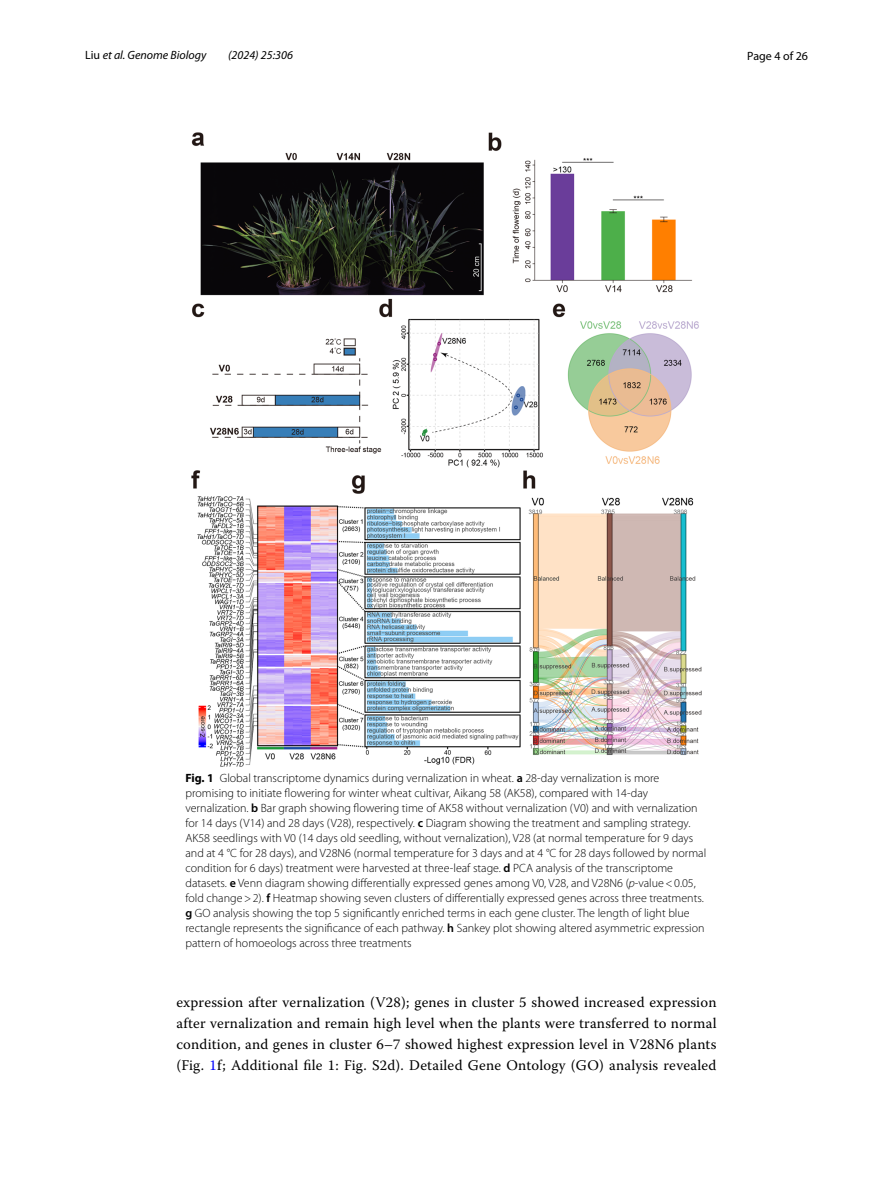
<style>
.page{position:relative;width:893px;height:1187px;background:#fff}
.page>*{position:absolute;margin:0;border:0;box-sizing:border-box;transform-origin:0 0}
.t1{font:14.7px/21.3px "Warnock Pro";letter-spacing:.015em;color:#000;text-align:justify}
.t2{font:300 12px/15px "Myriad Pro";color:#000}
.t3{font:italic 12px "Myriad Pro";color:#000}
.t4{font:12px "Myriad Pro";color:#000}
.s1{font-style:normal}
.s2{font-weight:700}
.s3{font-weight:600}
.s4{font-style:italic}
.s5{color:#00f}
</style>
<div class="page">
<img style="left:191px;top:133px;width:511px;height:633px">
<p class="t3" style="left:85px;top:48px;width:123px"><span class="s1">Liu</span> et al. Genome Biology</p>
<p class="t3" style="left:228px;top:48px;width:66px">(2024) 25:306</p>
<p class="t4" style="left:747px;top:48px;width:62px">Page 4 of 26</p>
<p class="t2" style="left:185px;top:770px;width:522px"><span class="s2">Fig. 1</span> Global transcriptome dynamics during vernalization in wheat. <span class="s3">a</span> 28-day vernalization is more promising to initiate flowering for winter wheat cultivar, Aikang 58 (AK58), compared with 14-day vernalization. <span class="s3">b</span> Bar graph showing flowering time of AK58 without vernalization (V0) and with vernalization for 14 days (V14) and 28 days (V28), respectively. <span class="s3">c</span> Diagram showing the treatment and sampling strategy.<br>AK58 seedlings with V0 (14 days old seedling, without vernalization), V28 (at normal temperature for 9 days and at 4 °C for 28 days), and V28N6 (normal temperature for 3 days and at 4 °C for 28 days followed by normal condition for 6 days) treatment were harvested at three-leaf stage. <span class="s3">d</span> PCA analysis of the transcriptome datasets. <span class="s3">e</span> Venn diagram showing differentially expressed genes among V0, V28, and V28N6 (<span class="s4">p</span>-value&lt;0.05, fold change&gt;2). <span class="s3">f</span> Heatmap showing seven clusters of differentially expressed genes across three treatments. <span class="s3">g</span> GO analysis showing the top 5 significantly enriched terms in each gene cluster. The length of light blue rectangle represents the significance of each pathway. <span class="s3">h</span> Sankey plot showing altered asymmetric expression pattern of homoeologs across three treatments</p>
<p class="t1" style="left:176px;top:990px;width:542px">expression after vernalization (V28); genes in cluster 5 showed increased expression after vernalization and remain high level when the plants were transferred to normal condition, and genes in cluster 6–7 showed highest expression level in V28N6 plants (Fig. <span class="s5">1</span>f; Additional file 1: Fig. S2d). Detailed Gene Ontology (GO) analysis revealed</p>
</div>
